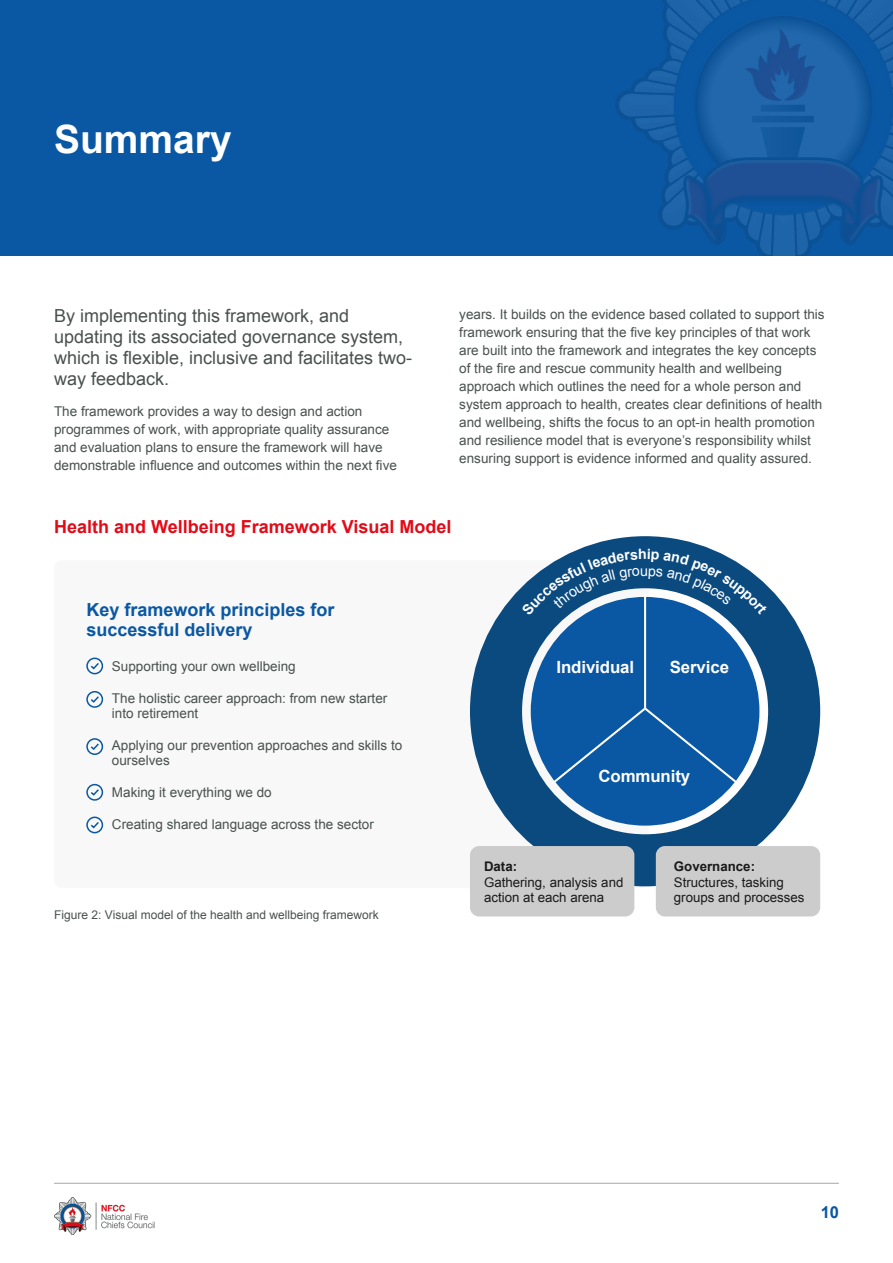
<style>
.page{position:relative;width:893px;height:1263px;background:#fff}
.page>*{position:absolute;margin:0;border:0;box-sizing:border-box;transform-origin:0 0}
.t1{font:700 39px "Arial";color:#fff}
.t2{font:18px/21px "Arial";color:#49514f}
.t3{font:700 18px/19.5px "Arial";color:#0a57a3}
.t4{font:700 18px "Arial";color:#e30a17}
.t5{font:700 16.8px "Arial";letter-spacing:-.005em;color:#fff}
.t6{font:700 16.5px "Arial";color:#0a57a3}
.t7{font:14.25px "Arial";color:#fff}
.t8{font:13.5px/18px "Arial";color:#49514f}
.t9{font:13.2px/15.9px "Arial";color:#1a1a1a}
.t10{font:700 13.2px "Arial";color:#1a1a1a}
.t11{font:12px "Arial";color:#49514f}
</style>
<div class="page">
<hr style="left:54px;top:1183px;width:785px;height:1px;background:#49514f">
<div style="left:0;top:0;width:893px;height:255px;background:#0a57a3"></div>
<img style="left:54px;top:1197px;width:101px;height:37px">
<img style="left:615px;top:0;width:278px;height:255px">
<div style="left:54px;top:560px;width:595px;height:328px;background:#f7f8f7;border-radius:9px"></div>
<div style="left:531px;top:597px;width:228px;height:229px;background:#0a57a3;border-radius:50%"></div>
<hr style="left:644px;top:594px;width:2px;height:115px;background:#fff">
<svg style="left:550px;top:706px;width:191px;height:80px"></svg>
<div style="left:470px;top:536px;width:350px;height:350px;border:52px solid #0a4a7f;border-radius:50%"></div>
<div style="left:470px;top:846px;width:164px;height:70px;background:#ccc;border-radius:9px"></div>
<div style="left:656px;top:846px;width:164px;height:70px;background:#ccc;border-radius:9px"></div>
<div style="left:86px;top:657px;width:17px;height:17px;border:2px solid #0a57a3;border-radius:50%"></div>
<svg style="left:89px;top:661px;width:11px;height:9px"></svg>
<div style="left:86px;top:691px;width:17px;height:17px;border:2px solid #0a57a3;border-radius:50%"></div>
<svg style="left:89px;top:695px;width:11px;height:9px"></svg>
<div style="left:86px;top:738px;width:17px;height:17px;border:2px solid #0a57a3;border-radius:50%"></div>
<svg style="left:89px;top:742px;width:11px;height:9px"></svg>
<div style="left:86px;top:784px;width:17px;height:17px;border:2px solid #0a57a3;border-radius:50%"></div>
<svg style="left:89px;top:787px;width:11px;height:10px"></svg>
<div style="left:86px;top:816px;width:17px;height:17px;border:2px solid #0a57a3;border-radius:50%"></div>
<svg style="left:89px;top:820px;width:11px;height:9px"></svg>
<svg style="left:521px;top:549px;width:247px;height:67px"></svg>
<h1 class="t1" style="left:54px;top:114px;width:179px">Summary</h1>
<h2 class="t2" style="left:54px;top:306px;width:360px">By implementing this framework, and updating its associated governance system, which is flexible, inclusive and facilitates two&shy;way feedback.</h2>
<p class="t8" style="left:54px;top:402px;width:344px">The framework provides a way to design and action programmes of work, with appropriate quality assurance and evaluation plans to ensure the framework will have demonstrable influence and outcomes within the next five</p>
<p class="t8" style="left:459px;top:305px;width:367px">years. It builds on the evidence based collated to support this framework ensuring that the five key principles of that work are built into the framework and integrates the key concepts of the fire and rescue community health and wellbeing approach which outlines the need for a whole person and system approach to health, creates clear definitions of health and wellbeing, shifts the focus to an opt-in health promotion and resilience model that is everyone’s responsibility whilst ensuring support is evidence informed and quality assured.</p>
<h2 class="t4" style="left:54px;top:515px;width:399px">Health and Wellbeing Framework Visual Model</h2>
<h2 class="t3" style="left:86px;top:601px;width:250px">Key framework principles for successful delivery</h2>
<p class="t8" style="left:112px;top:657px;width:185px">Supporting your own wellbeing</p>
<p class="t8" style="left:112px;top:691px;width:277px;line-height:15px">The holistic career approach: from new starter into retirement</p>
<p class="t8" style="left:112px;top:738px;width:292px;line-height:15px">Applying our prevention approaches and skills to ourselves</p>
<p class="t8" style="left:112px;top:783px;width:161px">Making it everything we do</p>
<p class="t8" style="left:112px;top:815px;width:263px">Creating shared language across the sector</p>
<p class="t11" style="left:54px;top:907px;width:326px">Figure 2: Visual model of the health and wellbeing framework</p>
<p class="t7" style="left:640px;top:561px;width:10px">u</p>
<p class="t5" style="left:556px;top:656px;width:79px">Individual</p>
<p class="t5" style="left:670px;top:656px;width:61px">Service</p>
<p class="t5" style="left:598px;top:765px;width:93px">Community</p>
<p class="t10" style="left:484px;top:857px;width:35px">Data:</p>
<p class="t9" style="left:484px;top:874px;width:141px">Gathering, analysis and action at each arena</p>
<p class="t10" style="left:674px;top:857px;width:83px">Governance:</p>
<p class="t9" style="left:674px;top:874px;width:132px">Structures, tasking groups and processes</p>
<p class="t6" style="left:821px;top:1201px;width:20px">10</p>
</div>
